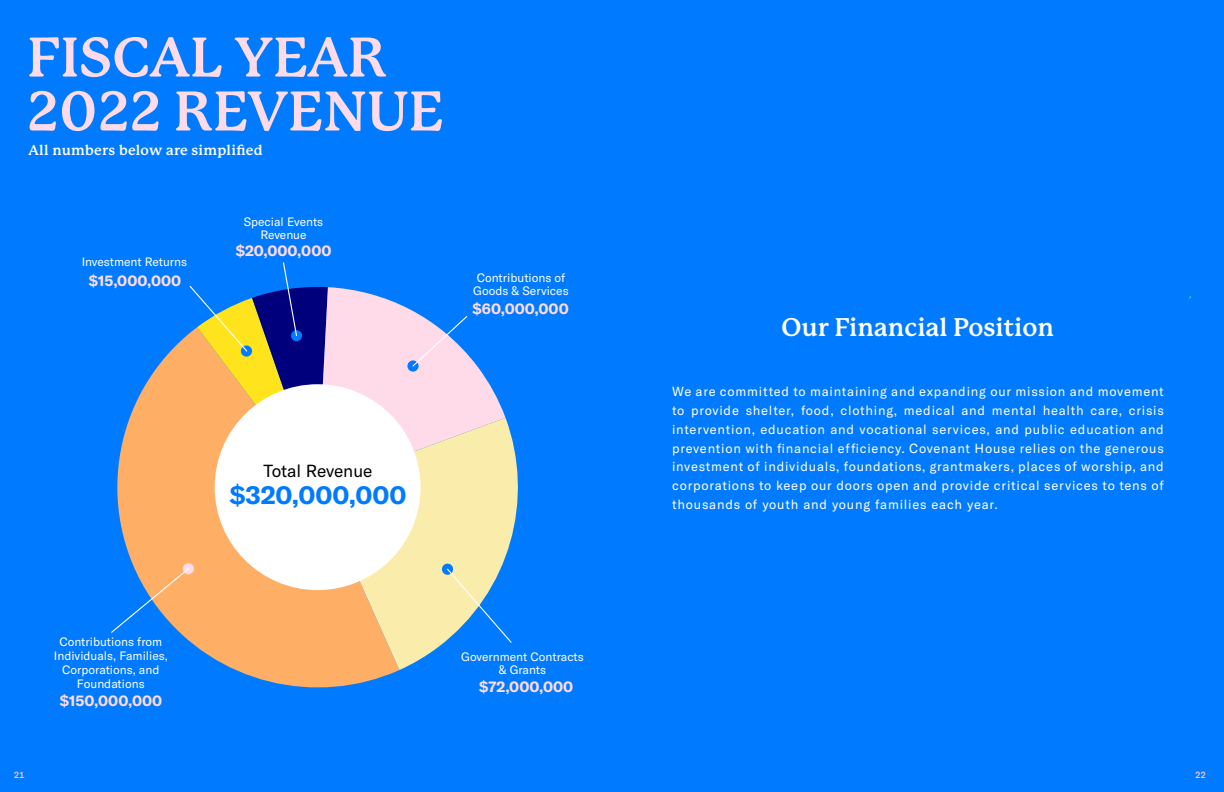
<style>
.page{position:relative;width:1224px;height:792px;background:#fff}
.page>*{position:absolute;margin:0;border:0;box-sizing:border-box;transform-origin:0 0}
.t1{font:700 54.6px/53.9px "P22 Mackinac Pro";color:#ffdbea}
.t2{font:700 25.3px "GT America";letter-spacing:.005em;color:#007aff}
.t3{font:700 25px "P22 Mackinac Pro";color:#fff}
.t4{font:17.3px "GT America";letter-spacing:-.01em;color:#000}
.t5{font:700 15px "GT America";letter-spacing:.005em;color:#ffdbea}
.t6{font:700 14px "P22 Mackinac Pro";letter-spacing:.02em;color:#fff}
.t7{font:13px/18.7px "GT America";letter-spacing:.06em;color:#fff;text-align:justify}
.t8{font:12px/13px "GT America";color:#fff;text-align:center}
.t9{font:500 9px "GT America Mono";color:#ffbfe5}
</style>
<div class="page">
<div style="left:0;top:0;width:612px;height:792px;background:#007aff"></div>
<svg style="left:117px;top:333px;width:282px;height:355px;fill:#ffaf65"></svg>
<svg style="left:317px;top:419px;width:201px;height:251px;background:#d5cda8"></svg>
<div style="left:215px;top:384px;width:206px;height:206px;background:#fff;border-radius:50%"></div>
<svg style="left:111px;top:563px;width:83px;height:71px"></svg>
<svg style="left:442px;top:563px;width:71px;height:81px"></svg>
<svg style="left:189px;top:262px;width:317px;height:225px"></svg>
<div style="left:612px;top:0;width:612px;height:792px;background:#007aff"></div>
<h1 class="t1" style="left:27px;top:31px;width:418px">FISCAL YEAR<br>2022 REVENUE</h1>
<p class="t6" style="left:29px;top:142px;width:236px">All numbers below are simplified</p>
<p class="t8" style="left:82px;top:255px;width:107px">Investment Returns</p>
<p class="t5" style="left:89px;top:271px;width:94px">$15,000,000</p>
<p class="t8" style="left:244px;top:215px;width:81px">Special Events<br>Revenue</p>
<p class="t5" style="left:236px;top:242px;width:97px">$20,000,000</p>
<p class="t8" style="left:473px;top:272px;width:97px;text-align:left">Contributions of<br>Goods &amp; Services</p>
<p class="t5" style="left:473px;top:300px;width:98px">$60,000,000</p>
<p class="t9" style="left:14px;top:769px;width:12px">21</p>
<p class="t8" style="left:54px;top:635px;width:115px;line-height:14px">Contributions from<br>Individuals, Families,<br>Corporations, and<br>Foundations</p>
<p class="t5" style="left:60px;top:691px;width:104px">$150,000,000</p>
<h3 class="t4" style="left:263px;top:461px;width:111px">Total Revenue</h3>
<h2 class="t2" style="left:230px;top:480px;width:178px">$320,000,000</h2>
<p class="t8" style="left:461px;top:650px;width:124px">Government Contracts &amp; Grants</p>
<p class="t5" style="left:479px;top:678px;width:96px">$72,000,000</p>
<h3 class="t3" style="left:782px;top:313px;width:274px">Our Financial Position</h3>
<p class="t7" style="left:672px;top:383px;width:493px">We are committed to maintaining and expanding our mission and movement to provide shelter, food, clothing, medical and mental health care, crisis intervention, education and vocational services, and public education and prevention with financial efficiency. Covenant House relies on the generous investment of individuals, foundations, grantmakers, places of worship, and corporations to keep our doors open and provide critical services to tens of thousands of youth and young families each year.</p>
<p class="t9" style="left:1195px;top:769px;width:12px">22</p>
</div>
